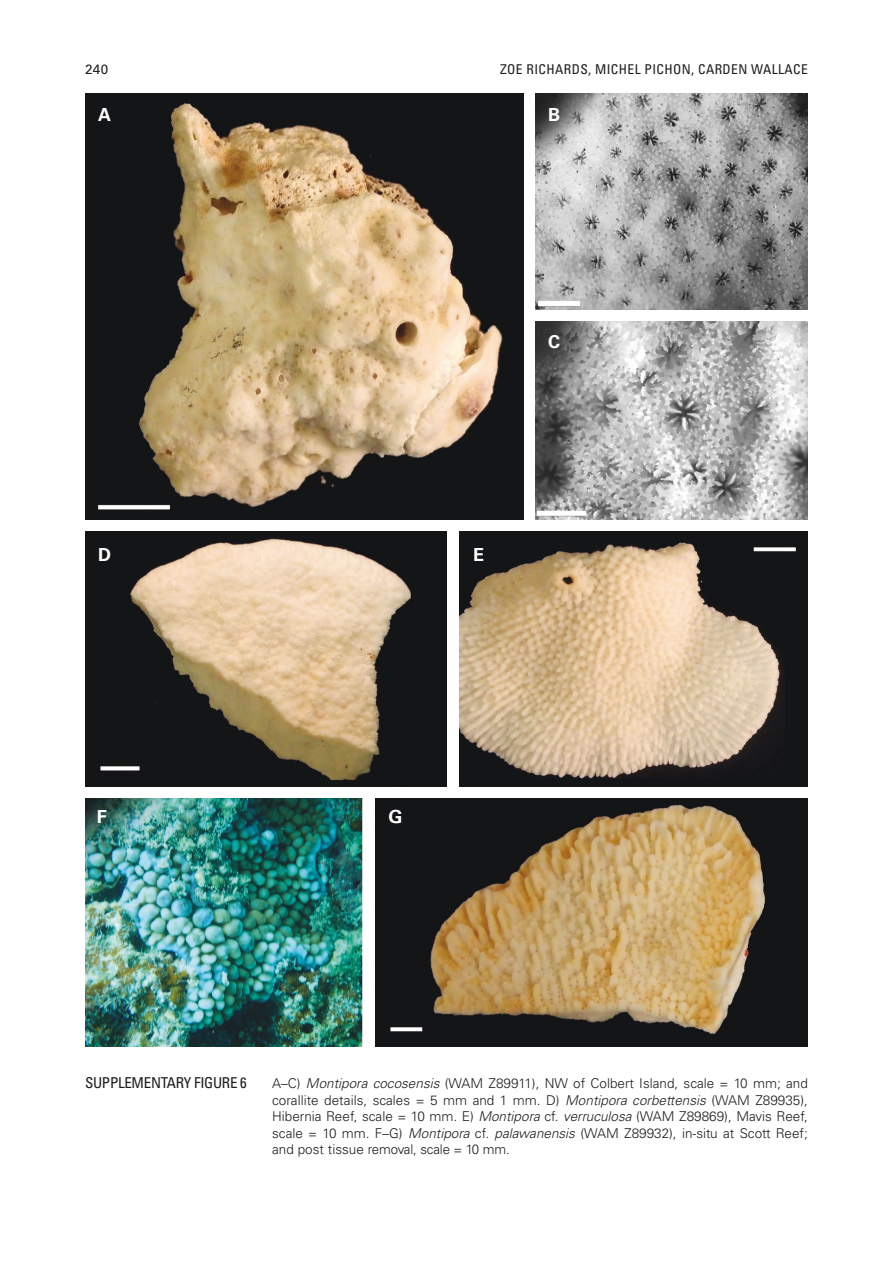
<style>
.page{position:relative;width:893px;height:1263px;background:#fff}
.page>*{position:absolute;margin:0;border:0;box-sizing:border-box;transform-origin:0 0}
.t1{font:700 18px "Univers LT Std";color:#fff}
.t2{font:condensed 15px "Univers LT Std";letter-spacing:-.02em;color:#1d1e1f}
.t3{font:300 13.5px/16.5px "Univers LT Std";color:#1d1e1f;text-align:justify}
.t4{font:condensed 13.5px "Univers LT Std";letter-spacing:.03em;color:#1d1e1f}
.t5{font:13.5px "Univers LT Std";color:#1d1e1f}
.s1{font-style:italic}
</style>
<div class="page">
<img style="left:85px;top:94px;width:438px;height:425px">
<img style="left:536px;top:94px;width:272px;height:215px">
<img style="left:536px;top:322px;width:272px;height:197px">
<img style="left:85px;top:532px;width:361px;height:254px">
<img style="left:459px;top:532px;width:349px;height:254px">
<img style="left:375px;top:799px;width:433px;height:247px">
<img style="left:85px;top:799px;width:277px;height:247px">
<p class="t5" style="left:85px;top:61px;width:25px">240</p>
<p class="t4" style="left:500px;top:60px;width:309px">ZOE RICHARDS, MICHEL PICHON, CARDEN WALLACE</p>
<h1 class="t1" style="left:98px;top:104px;width:14px">A</h1>
<h1 class="t1" style="left:548px;top:104px;width:14px">B</h1>
<h1 class="t1" style="left:548px;top:331px;width:14px">C</h1>
<h1 class="t1" style="left:98px;top:544px;width:14px">D</h1>
<h1 class="t1" style="left:473px;top:544px;width:12px">E</h1>
<h1 class="t1" style="left:97px;top:806px;width:12px">F</h1>
<h1 class="t1" style="left:388px;top:806px;width:16px">G</h1>
<p class="t2" style="left:85px;top:1073px;width:163px">SUPPLEMENTARY FIGURE 6</p>
<p class="t3" style="left:272px;top:1075px;width:537px">A–C) <span class="s1">Montipora cocosensis</span> (WAM Z89911), NW of Colbert Island, scale = 10 mm; and corallite details, scales = 5 mm and 1 mm. D) <span class="s1">Montipora corbettensis</span> (WAM Z89935), Hibernia Reef, scale = 10 mm. E) <span class="s1">Montipora</span> cf. <span class="s1">verruculosa</span> (WAM Z89869), Mavis Reef, scale = 10 mm. F–G) <span class="s1">Montipora</span> cf. <span class="s1">palawanensis</span> (WAM Z89932), in-situ at Scott Reef; and post tissue removal, scale = 10 mm.</p>
</div>
